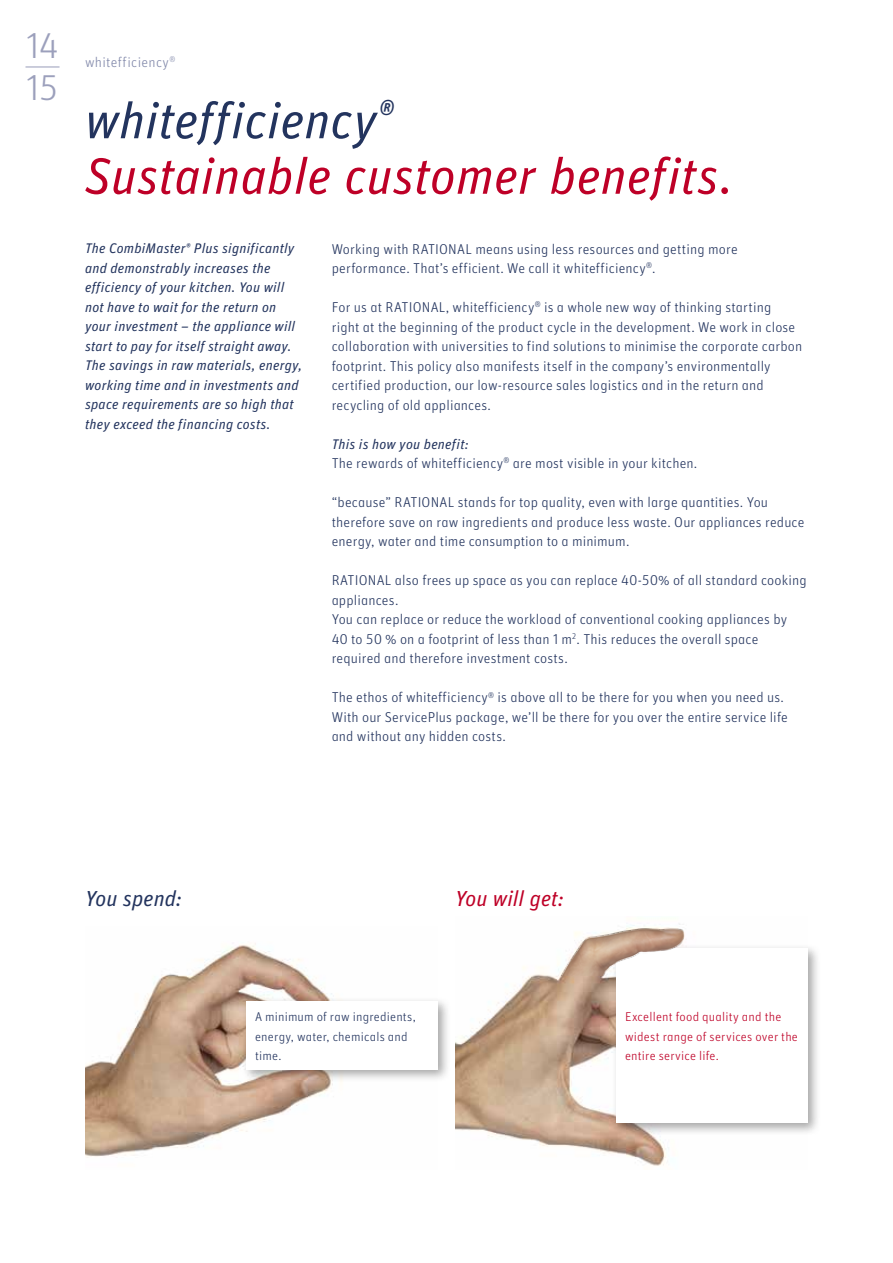
<style>
.page{position:relative;width:893px;height:1263px;background:#fff}
.page>*{position:absolute;margin:0;border:0;box-sizing:border-box;transform-origin:0 0}
.t1{font:italic 51px/55.5px "Unit Pro";letter-spacing:.01em;color:#be0027}
.t2{font:300 36px/41.2px "Unit Pro";color:#9ca0bc}
.t3{font:italic 21.75px "Unit Pro";letter-spacing:.005em;color:#be0027}
.t4{font:italic 21.75px "Unit Pro";letter-spacing:.005em;color:#23345e}
.t5{font:300 14.25px/19.5px "Unit Pro";letter-spacing:.01em;color:#23345e}
.t6{font:300 14.25px "Unit Pro";letter-spacing:.02em;color:#838aab}
.t7{font:italic 13.95px/19.5px "Unit Pro";letter-spacing:.015em;color:#23345e}
.t8{font:300 12.75px/19.5px "Unit Pro";letter-spacing:.015em;color:#be0027}
.t9{font:300 12.75px/19.5px "Unit Pro";letter-spacing:.015em;color:#23345e}
.s1{color:#23345e}
</style>
<div class="page">
<hr style="left:26px;top:66px;width:34px;height:1px;background:#9ca0bc">
<img style="left:85px;top:943px;width:248px;height:215px">
<div style="left:242px;top:997px;width:209px;height:86px;background:#000;opacity:.35"></div>
<div style="left:247px;top:1001px;width:191px;height:68px;background:#fff"></div>
<img style="left:455px;top:967px;width:214px;height:199px">
<div style="left:612px;top:943px;width:209px;height:193px;background:#000;opacity:.35"></div>
<div style="left:617px;top:948px;width:191px;height:175px;background:#fff"></div>
<img style="left:558px;top:923px;width:138px;height:53px">
<h2 class="t2" style="left:26px;top:25px;width:34px">14<br>15</h2>
<p class="t6" style="left:85px;top:54px;width:92px">whitefficiency<sup>®</sup></p>
<h1 class="t1" style="left:85px;top:92px;width:650px"><span class="s1">whitefficiency</span><sup>®<br></sup>Sustainable customer benefits.</h1>
<p class="t7" style="left:85px;top:239px;width:219px">The CombiMaster<sup>®</sup> Plus significantly and demonstrably increases the efficiency of your kitchen. You will not have to wait for the return on your investment – the appliance will start to pay for itself straight away.<br>The savings in raw materials, energy, working time and in investments and space requirements are so high that they exceed the financing costs.</p>
<p class="t5" style="left:332px;top:239px;width:408px">Working with RATIONAL means using less resources and getting more performance. That’s efficient. We call it whitefficiency<sup>®</sup>.</p>
<p class="t5" style="left:332px;top:298px;width:472px">For us at RATIONAL, whitefficiency<sup>®</sup> is a whole new way of thinking starting right at the beginning of the product cycle in the development. We work in close collaboration with universities to find solutions to minimise the corporate carbon footprint. This policy also manifests itself in the company’s environmentally certified production, our low-resource sales logistics and in the return and recycling of old appliances.</p>
<p class="t7" style="left:332px;top:434px;width:139px">This is how you benefit:</p>
<p class="t5" style="left:332px;top:454px;width:367px">The rewards of whitefficiency<sup>®</sup> are most visible in your kitchen.</p>
<p class="t5" style="left:332px;top:493px;width:474px">“because” RATIONAL stands for top quality, even with large quantities. You therefore save on raw ingredients and produce less waste. Our appliances reduce energy, water and time consumption to a minimum.</p>
<p class="t5" style="left:332px;top:571px;width:477px">RATIONAL also frees up space as you can replace 40-50% of all standard cooking appliances.<br>You can replace or reduce the workload of conventional cooking appliances by<br>40 to 50 % on a footprint of less than 1 m<sup>2</sup>. This reduces the overall space required and therefore investment costs.</p>
<p class="t5" style="left:332px;top:688px;width:458px">The ethos of whitefficiency<sup>®</sup> is above all to be there for you when you need us.<br>With our ServicePlus package, we’ll be there for you over the entire service life and without any hidden costs.</p>
<h3 class="t4" style="left:85px;top:885px;width:99px">You spend:</h3>
<h3 class="t3" style="left:455px;top:885px;width:111px">You will get:</h3>
<p class="t9" style="left:255px;top:1007px;width:162px">A minimum of raw ingredients, energy, water, chemicals and time.</p>
<p class="t8" style="left:625px;top:1007px;width:174px">Excellent food quality and the widest range of services over the entire service life.</p>
</div>
